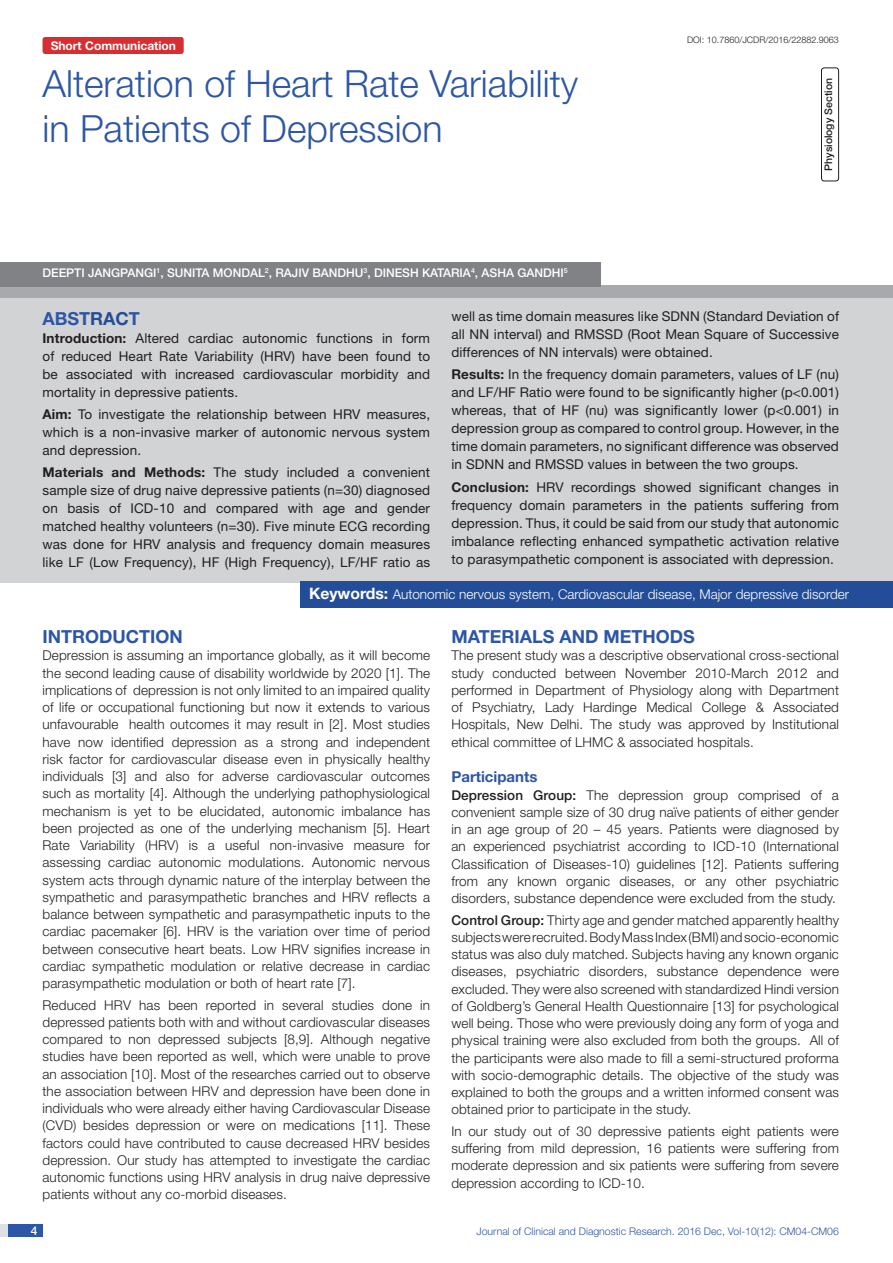
<style>
.page{position:relative;width:893px;height:1263px;background:#fff}
.page>*{position:absolute;margin:0;border:0;box-sizing:border-box;transform-origin:0 0}
.t1{font:300 37.5px "Helvetica Neue";color:#2d56a6}
.Heading{font:700 18px "Helvetica Neue";color:#2d56a6}
.Abstract_head{font:700 18px "Helvetica Neue";color:#2d56a6}
.Level_2{font:700 15px "Helvetica Neue";color:#2d56a6}
.Body_text{font:300 13.5px/17.2px "Helvetica Neue";letter-spacing:.01em;color:#231f20;text-align:justify}
.Abstract_Text{font:13.5px/18px "Helvetica Neue";letter-spacing:.01em;color:#231f20;text-align:justify}
.t2{font:300 13.5px "Helvetica Neue";color:#fff}
.Author{font:500 12px "Helvetica Neue";color:#fff}
.t3{font:700 12px "Helvetica Neue";color:#fff}
.t4{font:300 10.5px "Helvetica Neue";color:#2d56a6}
.t5{font:500 10.5px "Helvetica Neue";color:#231f20}
.DOI{font:300 9px "Helvetica Neue";color:#231f20}
.s1{color:#244d99}
.s2{font-weight:700}
.s3{font-weight:700;font-size:15.75px}
.s4{font-weight:500}
</style>
<div class="page">
<div style="left:0;top:1224px;width:43px;height:13px;background:#dee1e3"></div>
<div style="left:8px;top:1224px;width:35px;height:13px;background:#2d56a6"></div>
<div style="left:43px;top:37px;width:141px;height:17px;background:#d72e32;border-radius:3px"></div>
<div style="left:0;top:286px;width:893px;height:12px;background:#a7a9ac"></div>
<div style="left:0;top:298px;width:893px;height:284px;background:#d1d3d4"></div>
<div style="left:300px;top:581px;width:593px;height:26px;background:#244d99"></div>
<div style="left:0;top:262px;width:600px;height:24px;background:#808285"></div>
<div style="left:821px;top:68px;width:18px;height:113px;border:1px solid #231f20;border-radius:3px"></div>
<p class="t3" style="left:51px;top:38px;width:127px">Short Communication</p>
<p class="t1" style="left:43px;top:61px;width:537px">Alteration of Heart Rate Variability</p>
<p class="t1" style="left:43px;top:106px;width:402px">in Patients of Depression</p>
<p class="DOI" style="left:687px;top:35px;width:153px">DOI: 10.7860/JCDR/2016/22882.9063</p>
<p class="t5" style="left:822px;top:171px;width:94px;rotate:-90deg">Physiology Section</p>
<p class="Author" style="left:43px;top:265px;width:527px">DEEPTI JANGPANGI<sup>1</sup>, SUNITA MONDAL<sup>2</sup>, RAJIV BANDHU<sup>3</sup>, DINESH KATARIA<sup>4</sup>, ASHA GANDHI<sup>5</sup></p>
<p class="Abstract_head" style="left:43px;top:307px;width:98px">ABST<span class="s1">RAC</span>T</p>
<p class="Abstract_Text" style="left:43px;top:329px;width:389px"><span class="s2">Introduction:</span> Altered cardiac autonomic functions in form of reduced Heart Rate Variability (HRV) have been found to be associated with increased cardiovascular morbidity and mortality in depressive patients.</p>
<p class="Abstract_Text" style="left:43px;top:405px;width:389px"><span class="s2">Aim:</span> To investigate the relationship between HRV measures, which is a non-invasive marker of autonomic nervous system and depression.</p>
<p class="Abstract_Text" style="left:43px;top:463px;width:389px"><span class="s2">Materials and Methods:</span> The study included a convenient sample size of drug naive depressive patients (n=30) diagnosed on basis of ICD-10 and compared with age and gender matched healthy volunteers (n=30). Five minute ECG recording was done for HRV analysis and frequency domain measures like LF (Low Frequency), HF (High Frequency), LF/HF ratio as</p>
<p class="Abstract_Text" style="left:451px;top:307px;width:389px">well as time domain measures like SDNN (Standard Deviation of all NN interval) and RMSSD (Root Mean Square of Successive differences of NN intervals) were obtained.</p>
<p class="Abstract_Text" style="left:451px;top:365px;width:389px"><span class="s2">Results:</span> In the frequency domain parameters, values of LF (nu) and LF/HF Ratio were found to be significantly higher (p&lt;0.001) whereas, that of HF (nu) was significantly lower (p&lt;0.001) in depression group as compared to control group. However, in the time domain parameters, no significant difference was observed in SDNN and RMSSD values in between the two groups.</p>
<p class="Abstract_Text" style="left:451px;top:478px;width:389px"><span class="s2">Conclusion:</span> HRV recordings showed significant changes in frequency domain parameters in the patients suffering from depression. Thus, it could be said from our study that autonomic imbalance reflecting enhanced sympathetic activation relative to parasympathetic component is associated with depression.</p>
<p class="t2" style="left:309px;top:586px;width:542px"><span class="s3">Keywords:</span> Autonomic nervous system, Cardiovascular disease, Major depressive disorder</p>
<p class="Heading" style="left:43px;top:625px;width:142px">Introduction</p>
<p class="Body_text" style="left:43px;top:646px;width:389px">Depression is assuming an importance globally, as it will become the second leading cause of disability worldwide by 2020 [1]. The implications of depression is not only limited to an impaired quality of life or occupational functioning but now it extends to various unfavourable health outcomes it may result in [2]. Most studies have now identified depression as a strong and independent risk factor for cardiovascular disease even in physically healthy individuals [3] and also for adverse cardiovascular outcomes such as mortality [4]. Although the underlying pathophysiological mechanism is yet to be elucidated, autonomic imbalance has been projected as one of the underlying mechanism [5]. Heart Rate Variability (HRV) is a useful non-invasive measure for assessing cardiac autonomic modulations. Autonomic nervous system acts through dynamic nature of the interplay between the sympathetic and parasympathetic branches and HRV reflects a balance between sympathetic and parasympathetic inputs to the cardiac pacemaker [6]. HRV is the variation over time of period between consecutive heart beats. Low HRV signifies increase in cardiac sympathetic modulation or relative decrease in cardiac parasympathetic modulation or both of heart rate [7].</p>
<p class="Body_text" style="left:43px;top:996px;width:389px">Reduced HRV has been reported in several studies done in depressed patients both with and without cardiovascular diseases compared to non depressed subjects [8,9]. Although negative studies have been reported as well, which were unable to prove an association [10]. Most of the researches carried out to observe the association between HRV and depression have been done in individuals who were already either having Cardiovascular Disease (CVD) besides depression or were on medications [11]. These factors could have contributed to cause decreased HRV besides depression. Our study has attempted to investigate the cardiac autonomic functions using HRV analysis in drug naive depressive patients without any co-morbid diseases.</p>
<p class="Heading" style="left:451px;top:625px;width:243px">Materials and Methods</p>
<p class="Body_text" style="left:451px;top:646px;width:389px">The present study was a descriptive observational cross-sectional study conducted between November 2010-March 2012 and performed in Department of Physiology along with Department of Psychiatry, Lady Hardinge Medical College &amp; Associated Hospitals, New Delhi. The study was approved by Institutional ethical committee of LHMC &amp; associated hospitals.</p>
<p class="Level_2" style="left:451px;top:768px;width:88px">Participants</p>
<p class="Body_text" style="left:451px;top:786px;width:389px"><span class="s4">Depression Group:</span> The depression group comprised of a convenient sample size of 30 drug naïve patients of either gender in an age group of 20 – 45 years. Patients were diagnosed by an experienced psychiatrist according to ICD-10 (International Classification of Diseases-10) guidelines [12]. Patients suffering from any known organic diseases, or any other psychiatric disorders, substance dependence were excluded from the study.</p>
<p class="Body_text" style="left:451px;top:911px;width:389px"><span class="s4">Control Group:</span> Thirty age and gender matched apparently healthy subjects were recruited. Body Mass Index (BMI) and socio-economic status was also duly matched. Subjects having any known organic diseases, psychiatric disorders, substance dependence were excluded. They were also screened with standardized Hindi version of Goldberg’s General Health Questionnaire [13] for psychological well being. Those who were previously doing any form of yoga and physical training were also excluded from both the groups. All of the participants were also made to fill a semi-structured proforma with socio-demographic details. The objective of the study was explained to both the groups and a written informed consent was obtained prior to participate in the study.</p>
<p class="Body_text" style="left:451px;top:1122px;width:389px">In our study out of 30 depressive patients eight patients were suffering from mild depression, 16 patients were suffering from moderate depression and six patients were suffering from severe depression according to ICD-10.</p>
<p class="Author" style="left:31px;top:1223px;width:8px">4</p>
<p class="t4" style="left:477px;top:1225px;width:364px">Journal of Clinical and Diagnostic Research. 2016 Dec, Vol-10(12): CM04-CM06</p>
</div>
